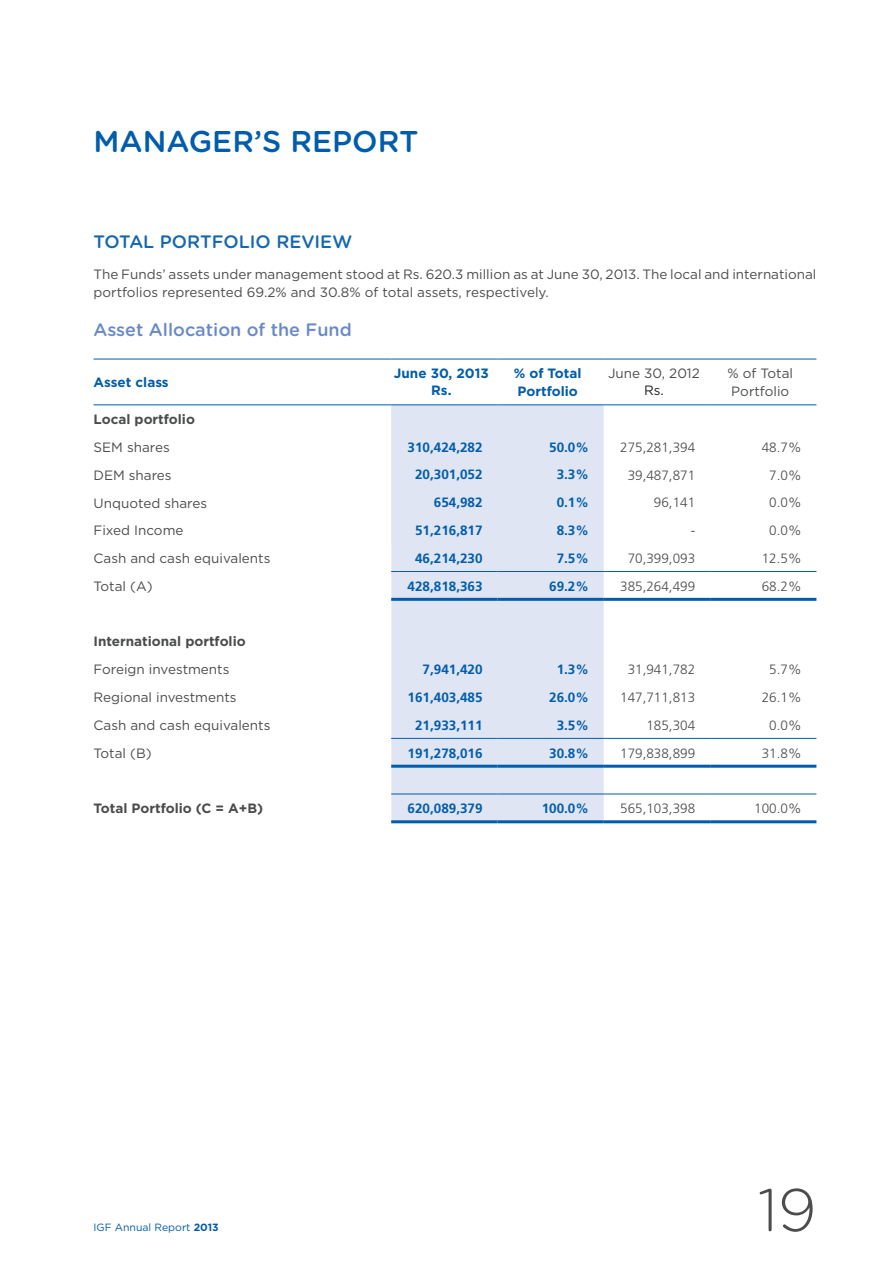
<style>
.page{position:relative;width:893px;height:1263px;background:#fff}
.page>*{position:absolute;margin:0;border:0;box-sizing:border-box;transform-origin:0 0}
.t1{font:300 60px "Gotham Rounded";color:#4b4c4d}
.t2{font:500 30px "Gotham Rounded";color:#015dab}
.t3{font:500 18px "Gotham Rounded";color:#6a8ac5}
.t4{font:500 18px "Gotham Rounded";color:#1467b1}
.t5{font:13.5px/18px "Gotham";color:#4b4c4d}
.t6{font:700 13.5px "Frutiger";color:#015dab}
.t7{font:300 13.5px "Frutiger";color:#4b4c4d}
.t8{font:700 13.5px "Gotham";color:#4b4c4d}
.t9{font:700 13.5px/16.2px "Gotham";color:#015dab;text-align:center}
.t10{font:13.5px "Gotham";color:#231f20}
.t11{font:10.5px "Gotham";color:#015dab}
.s1{font-weight:700}
</style>
<div class="page">
<div style="left:391px;top:405px;width:213px;height:415px;background:#e0e5f3"></div>
<svg style="left:604px;top:597px;width:212px;height:197px"></svg>
<hr style="left:94px;top:359px;width:297px;height:1px;background:#015dab">
<hr style="left:391px;top:359px;width:106px;height:1px;background:#015dab">
<hr style="left:497px;top:359px;width:107px;height:1px;background:#015dab">
<hr style="left:604px;top:359px;width:106px;height:1px;background:#015dab">
<hr style="left:710px;top:359px;width:106px;height:1px;background:#015dab">
<hr style="left:94px;top:404px;width:297px;height:1px;background:#015dab">
<hr style="left:391px;top:404px;width:106px;height:1px;background:#015dab">
<hr style="left:497px;top:404px;width:107px;height:1px;background:#015dab">
<hr style="left:604px;top:404px;width:106px;height:1px;background:#015dab">
<hr style="left:710px;top:404px;width:106px;height:1px;background:#015dab">
<hr style="left:391px;top:598px;width:106px;height:3px;background:#015dab">
<hr style="left:497px;top:598px;width:107px;height:3px;background:#015dab">
<hr style="left:604px;top:598px;width:106px;height:3px;background:#015dab">
<hr style="left:710px;top:598px;width:106px;height:3px;background:#015dab">
<hr style="left:391px;top:765px;width:106px;height:3px;background:#015dab">
<hr style="left:497px;top:765px;width:107px;height:3px;background:#015dab">
<hr style="left:604px;top:765px;width:106px;height:3px;background:#015dab">
<hr style="left:710px;top:765px;width:106px;height:3px;background:#015dab">
<hr style="left:391px;top:820px;width:106px;height:3px;background:#015dab">
<hr style="left:497px;top:820px;width:107px;height:3px;background:#015dab">
<hr style="left:604px;top:820px;width:106px;height:3px;background:#015dab">
<hr style="left:710px;top:820px;width:106px;height:3px;background:#015dab">
<hr style="left:391px;top:571px;width:106px;height:1px;background:#015dab">
<hr style="left:497px;top:571px;width:107px;height:1px;background:#015dab">
<hr style="left:604px;top:571px;width:106px;height:1px;background:#015dab">
<hr style="left:710px;top:571px;width:106px;height:1px;background:#015dab">
<hr style="left:391px;top:738px;width:106px;height:1px;background:#015dab">
<hr style="left:497px;top:738px;width:107px;height:1px;background:#015dab">
<hr style="left:604px;top:738px;width:106px;height:1px;background:#015dab">
<hr style="left:710px;top:738px;width:106px;height:1px;background:#015dab">
<hr style="left:391px;top:794px;width:106px;height:1px;background:#015dab">
<hr style="left:497px;top:794px;width:107px;height:1px;background:#015dab">
<hr style="left:604px;top:794px;width:106px;height:1px;background:#015dab">
<hr style="left:710px;top:794px;width:106px;height:1px;background:#015dab">
<h2 class="t2" style="left:94px;top:120px;width:327px">MANAGER’S REPORT</h2>
<h3 class="t4" style="left:94px;top:229px;width:256px">TOTAL PORTFOLIO REVIEW</h3>
<p class="t5" style="left:94px;top:265px;width:724px">The Funds’ assets under management stood at Rs. 620.3 million as at June 30, 2013. The local and international portfolios represented 69.2% and 30.8% of total assets, respectively.</p>
<h3 class="t3" style="left:94px;top:316px;width:260px">ASSET ALLOCATION OF THE FUND</h3>
<p class="t9" style="left:94px;top:374px;width:77px">Asset class</p>
<p class="t9" style="left:394px;top:365px;width:96px">June 30, 2013<br>Rs.</p>
<p class="t9" style="left:514px;top:364px;width:69px;line-height:18px;text-align:left">% of Total<br>Portfolio</p>
<p class="t5" style="left:608px;top:364px;width:93px">June 30, 2012</p>
<p class="t10" style="left:644px;top:381px;width:21px">Rs.</p>
<p class="t5" style="left:727px;top:364px;width:67px">% of Total<br>Portfolio</p>
<p class="t8" style="left:94px;top:410px;width:103px">Local portfolio</p>
<p class="t5" style="left:94px;top:438px;width:78px">SEM shares</p>
<p class="t6" style="left:408px;top:439px;width:77px">310,424,282</p>
<p class="t6" style="left:549px;top:439px;width:41px">50.0%</p>
<p class="t7" style="left:620px;top:439px;width:77px">275,281,394</p>
<p class="t7" style="left:762px;top:439px;width:41px">48.7%</p>
<p class="t5" style="left:94px;top:466px;width:80px">DEM shares</p>
<p class="t6" style="left:415px;top:467px;width:69px">20,301,052</p>
<p class="t6" style="left:557px;top:467px;width:34px">3.3%</p>
<p class="t7" style="left:628px;top:467px;width:69px">39,487,871</p>
<p class="t7" style="left:769px;top:467px;width:34px">7.0%</p>
<p class="t5" style="left:94px;top:493px;width:115px">Unquoted shares</p>
<p class="t6" style="left:434px;top:495px;width:50px">654,982</p>
<p class="t6" style="left:557px;top:495px;width:34px">0.1%</p>
<p class="t7" style="left:654px;top:495px;width:43px">96,141</p>
<p class="t7" style="left:769px;top:495px;width:34px">0.0%</p>
<p class="t5" style="left:94px;top:521px;width:91px">Fixed Income</p>
<p class="t6" style="left:415px;top:522px;width:69px">51,216,817</p>
<p class="t6" style="left:557px;top:522px;width:34px">8.3%</p>
<p class="t7" style="left:691px;top:523px;width:6px">-</p>
<p class="t7" style="left:769px;top:523px;width:34px">0.0%</p>
<p class="t5" style="left:94px;top:549px;width:178px">Cash and cash equivalents</p>
<p class="t6" style="left:415px;top:550px;width:69px">46,214,230</p>
<p class="t6" style="left:557px;top:550px;width:34px">7.5%</p>
<p class="t7" style="left:628px;top:551px;width:69px">70,399,093</p>
<p class="t7" style="left:762px;top:551px;width:41px">12.5%</p>
<p class="t5" style="left:94px;top:577px;width:61px">Total (A)</p>
<p class="t6" style="left:408px;top:578px;width:77px">428,818,363</p>
<p class="t6" style="left:549px;top:578px;width:41px">69.2%</p>
<p class="t7" style="left:620px;top:578px;width:77px">385,264,499</p>
<p class="t7" style="left:762px;top:578px;width:41px">68.2%</p>
<p class="t8" style="left:94px;top:633px;width:154px">International portfolio</p>
<p class="t5" style="left:94px;top:660px;width:137px">Foreign investments</p>
<p class="t6" style="left:423px;top:661px;width:62px">7,941,420</p>
<p class="t6" style="left:557px;top:661px;width:34px">1.3%</p>
<p class="t7" style="left:628px;top:662px;width:69px">31,941,782</p>
<p class="t7" style="left:769px;top:662px;width:34px">5.7%</p>
<p class="t5" style="left:94px;top:688px;width:145px">Regional investments</p>
<p class="t6" style="left:408px;top:689px;width:77px">161,403,485</p>
<p class="t6" style="left:549px;top:689px;width:41px">26.0%</p>
<p class="t7" style="left:620px;top:689px;width:77px">147,711,813</p>
<p class="t7" style="left:762px;top:689px;width:41px">26.1%</p>
<p class="t5" style="left:94px;top:716px;width:178px">Cash and cash equivalents</p>
<p class="t6" style="left:415px;top:717px;width:69px">21,933,111</p>
<p class="t6" style="left:557px;top:717px;width:34px">3.5%</p>
<p class="t7" style="left:646px;top:717px;width:50px">185,304</p>
<p class="t7" style="left:769px;top:717px;width:34px">0.0%</p>
<p class="t5" style="left:94px;top:744px;width:60px">Total (B)</p>
<p class="t6" style="left:408px;top:745px;width:77px">191,278,016</p>
<p class="t6" style="left:549px;top:745px;width:41px">30.8%</p>
<p class="t7" style="left:620px;top:745px;width:77px">179,838,899</p>
<p class="t7" style="left:762px;top:745px;width:41px">31.8%</p>
<p class="t8" style="left:94px;top:800px;width:171px">Total Portfolio (C = A+B)</p>
<p class="t6" style="left:408px;top:800px;width:77px">620,089,379</p>
<p class="t6" style="left:542px;top:800px;width:49px">100.0%</p>
<p class="t7" style="left:620px;top:801px;width:77px">565,103,398</p>
<p class="t7" style="left:754px;top:801px;width:49px">100.0%</p>
<p class="t11" style="left:94px;top:1221px;width:127px">IGF Annual Report <span class="s1">2013</span></p>
<h1 class="t1" style="left:758px;top:1170px;width:60px">19</h1>
</div>
